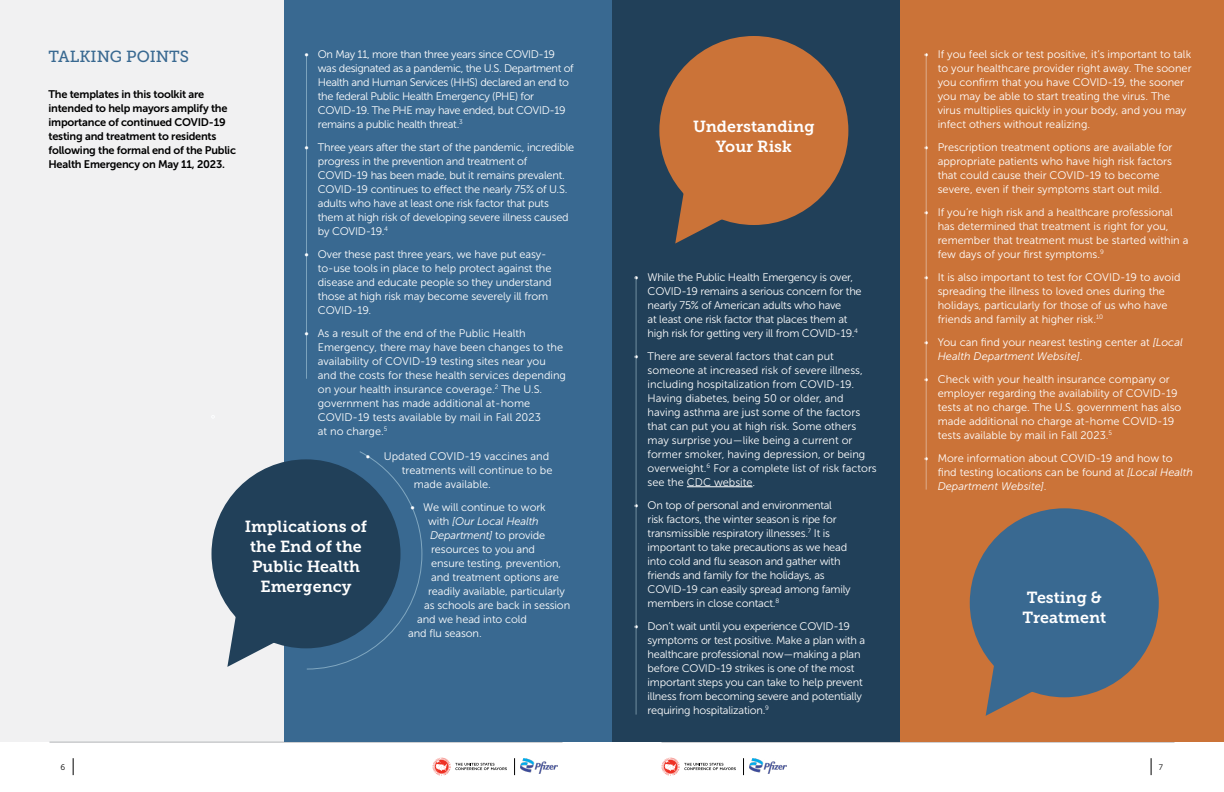
<style>
.page{position:relative;width:1224px;height:792px;background:#fff}
.page>*{position:absolute;margin:0;border:0;box-sizing:border-box;transform-origin:0 0}
.t1{font:16px/20px "Museo Slab 700";color:#fff;text-align:center}
.t2{font:16px "Museo Slab 500";color:#396991}
.t3{font:11px/14px "Museo Sans 300";letter-spacing:-.005em;color:#fff}
.t4{font:11px/14px "Museo Sans 300";letter-spacing:-.03em;color:#fff}
.t5{font:11px/14px "Museo Sans 700";letter-spacing:-.02em;color:#000}
.t6{font:italic 11px "Museo Sans 300";letter-spacing:-.01em;color:#fff}
.t7{font:8px "Museo Sans 300";color:#000}
.s1{font-style:normal}
.s2{font-style:italic}
</style>
<div class="page">
<div style="left:0;top:0;width:612px;height:742px;background:#f1f1f2"></div>
<hr style="left:50px;top:742px;width:512px;height:1px;background:#b1b4b6">
<hr style="left:662px;top:742px;width:512px;height:1px;background:#b1b4b6">
<svg style="left:433px;top:758px;width:74px;height:18px"></svg>
<img style="left:521px;top:758px;width:37px;height:16px">
<svg style="left:514px;top:758px;width:1px;height:17px"></svg>
<svg style="left:662px;top:758px;width:74px;height:18px"></svg>
<img style="left:750px;top:758px;width:37px;height:16px">
<svg style="left:743px;top:758px;width:1px;height:17px"></svg>
<svg style="left:1151px;top:758px;width:1px;height:17px"></svg>
<svg style="left:73px;top:758px;width:1px;height:17px"></svg>
<div style="left:896px;top:0;width:328px;height:742px;background:#cb7338"></div>
<div style="left:284px;top:0;width:328px;height:742px;background:#396991"></div>
<div style="left:612px;top:0;width:288px;height:742px;background:#214059"></div>
<div style="left:659px;top:36px;width:189px;height:189px;background:#cb7338;border-radius:50%"></div>
<svg style="left:675px;top:182px;width:75px;height:62px"></svg>
<div style="left:970px;top:508px;width:189px;height:189px;background:#396991;border-radius:50%"></div>
<svg style="left:986px;top:656px;width:83px;height:60px"></svg>
<hr style="left:687px;top:486px;width:66px;height:1px;background:#fff">
<hr style="left:636px;top:278px;width:1px;height:437px;background:#b8d3dc">
<hr style="left:926px;top:54px;width:1px;height:436px;background:#b8d3dc">
<hr style="left:306px;top:54px;width:1px;height:325px;background:#b8d3dc">
<div style="left:211px;top:459px;width:190px;height:189px;background:#214059;border-radius:50%"></div>
<svg style="left:227px;top:451px;width:195px;height:218px"></svg>
<h1 class="t2" style="left:48px;top:47px;width:142px">TALKING POINTS</h1>
<p class="t5" style="left:48px;top:87px;width:189px">The templates in this toolkit are intended to help mayors amplify the importance of continued COVID-19 testing and treatment to residents following the formal end of the Public Health Emergency on May 11, 2023.</p>
<p class="t4" style="left:318px;top:47px;width:257px;text-indent:-13px">• On May 11, more than three years since COVID-19 was designated as a pandemic, the U.S. Department of Health and Human Services (HHS) declared an end to the federal Public Health Emergency (PHE) for COVID-19. The PHE may have ended, but COVID-19 remains a public health threat.<sup>3</sup></p>
<p class="t3" style="left:318px;top:140px;width:258px;text-indent:-13px">• Three years after the start of the pandemic, incredible progress in the prevention and treatment of COVID-19 has been made, but it remains prevalent.<br>COVID-19 continues to effect the nearly 75% of U.S. adults who have at least one risk factor that puts them at high risk of developing severe illness caused by COVID-19.<sup>4</sup></p>
<p class="t3" style="left:318px;top:247px;width:235px;text-indent:-13px">• Over these past three years, we have put easy&shy;to-use tools in place to help protect against the disease and educate people so they understand those at high risk may become severely ill from COVID-19.</p>
<p class="t3" style="left:318px;top:326px;width:250px;text-indent:-13px">• As a result of the end of the Public Health Emergency, there may have been changes to the availability of COVID-19 testing sites near you and the costs for these health services depending on your health insurance coverage.<sup>2</sup> The U.S. government has made additional at-home COVID-19 tests available by mail in Fall 2023<br>at no charge.<sup>5</sup></p>
<p class="t3" style="left:366px;top:449px;width:185px">• Updated COVID-19 vaccines and</p>
<p class="t3" style="left:402px;top:463px;width:152px">treatments will continue to be</p>
<p class="t3" style="left:414px;top:477px;width:79px">made available.</p>
<p class="t3" style="left:411px;top:500px;width:137px">• We will continue to work</p>
<p class="t6" style="left:428px;top:515px;width:112px"><span class="s1">with</span> [Our Local Health</p>
<p class="t6" style="left:430px;top:529px;width:117px">Department] <span class="s1">to provide</span></p>
<p class="t3" style="left:431px;top:542px;width:105px">resources to you and</p>
<p class="t3" style="left:431px;top:556px;width:132px">ensure testing, prevention,</p>
<p class="t3" style="left:431px;top:570px;width:129px">and treatment options are</p>
<p class="t3" style="left:428px;top:584px;width:138px">readily available, particularly</p>
<p class="t3" style="left:424px;top:598px;width:148px">as schools are back in session</p>
<p class="t3" style="left:417px;top:612px;width:111px">and we head into cold</p>
<p class="t3" style="left:408px;top:626px;width:75px">and flu season.</p>
<h1 class="t1" style="left:245px;top:517px;width:124px">Implications of the End of the<br>Public Health<br>Emergency</h1>
<h1 class="t1" style="left:693px;top:116px;width:123px">Understanding<br>Your Risk</h1>
<p class="t3" style="left:648px;top:270px;width:216px;text-indent:-13px">• While the Public Health Emergency is over, COVID-19 remains a serious concern for the nearly 75% of American adults who have<br>at least one risk factor that places them at high risk for getting very ill from COVID-19.<sup>4</sup></p>
<p class="t3" style="left:648px;top:349px;width:231px;text-indent:-13px">• There are several factors that can put someone at increased risk of severe illness, including hospitalization from COVID-19.<br>Having diabetes, being 50 or older, and having asthma are just some of the factors that can put you at high risk. Some others may surprise you—like being a current or former smoker, having depression, or being overweight.<sup>6</sup> For a complete list of risk factors see the CDC website.</p>
<p class="t3" style="left:648px;top:498px;width:205px;text-indent:-13px">• On top of personal and environmental risk factors, the winter season is ripe for transmissible respiratory illnesses.<sup>7</sup> It is important to take precautions as we head into cold and flu season and gather with friends and family for the holidays, as COVID-19 can easily spread among family members in close contact.<sup>8</sup></p>
<p class="t3" style="left:648px;top:619px;width:219px;text-indent:-13px">• Don’t wait until you experience COVID-19 symptoms or test positive. Make a plan with a healthcare professional now—making a plan before COVID-19 strikes is one of the most important steps you can take to help prevent illness from becoming severe and potentially requiring hospitalization.<sup>9</sup></p>
<p class="t3" style="left:938px;top:47px;width:255px;text-indent:-13px">• If you feel sick or test positive, it’s important to talk to your healthcare provider right away. The sooner you confirm that you have COVID-19, the sooner you may be able to start treating the virus. The virus multiplies quickly in your body, and you may infect others without realizing.</p>
<p class="t3" style="left:938px;top:140px;width:236px;text-indent:-13px">• Prescription treatment options are available for appropriate patients who have high risk factors that could cause their COVID-19 to become severe, even if their symptoms start out mild.</p>
<p class="t3" style="left:938px;top:205px;width:252px;text-indent:-13px">• If you’re high risk and a healthcare professional has determined that treatment is right for you, remember that treatment must be started within a few days of your first symptoms.<sup>9</sup></p>
<p class="t3" style="left:938px;top:270px;width:244px;text-indent:-13px">• It is also important to test for COVID-19 to avoid spreading the illness to loved ones during the holidays, particularly for those of us who have friends and family at higher risk.<sup>10</sup></p>
<p class="t3" style="left:938px;top:335px;width:247px;text-indent:-13px">• You can find your nearest testing center at <span class="s2">[Local<br>Health Department Website]</span>.</p>
<p class="t3" style="left:938px;top:372px;width:245px;text-indent:-13px">• Check with your health insurance company or employer regarding the availability of COVID-19 tests at no charge. The U.S. government has also made additional no charge at-home COVID-19 tests available by mail in Fall 2023.<sup>5</sup></p>
<p class="t3" style="left:938px;top:451px;width:257px;text-indent:-13px">• More information about COVID-19 and how to find testing locations can be found at <span class="s2">[Local Health<br>Department Website]</span>.</p>
<h1 class="t1" style="left:1022px;top:588px;width:85px;text-align:left">Testing &amp;<br>Treatment</h1>
<p class="t7" style="left:61px;top:762px;width:6px">6</p>
<p class="t7" style="left:1159px;top:762px;width:6px">7</p>
</div>
